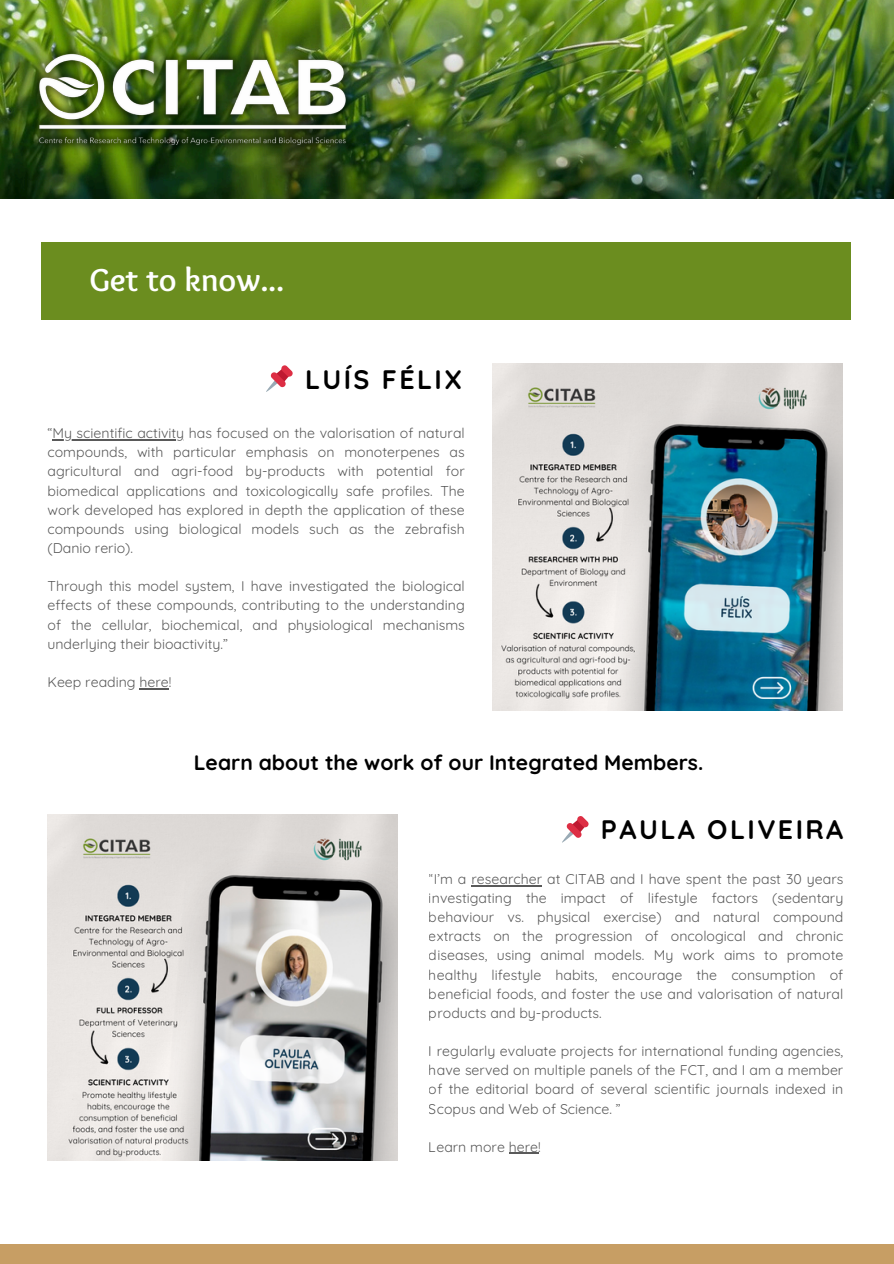
<style>
.page{position:relative;width:894px;height:1264px;background:#fff}
.page>*{position:absolute;margin:0;border:0;box-sizing:border-box;transform-origin:0 0}
.t1{font:700 33px "Sukar";color:#fff}
.t2{font:700 26.85px "Quicksand";letter-spacing:.09em;color:#000}
.t3{font:700 21px "Quicksand";color:#000}
.t4{font:14.1px/19.2px "Quicksand";color:#000;text-align:justify}
</style>
<div class="page">
<img style="left:0;top:0;width:893px;height:198px">
<img style="left:0;top:42px;width:385px;height:114px">
<div style="left:41px;top:242px;width:809px;height:77px;background:#6b8d1f"></div>
<div style="left:0;top:1244px;width:893px;height:19px;background:#c79e64"></div>
<img style="left:492px;top:363px;width:350px;height:347px">
<img style="left:47px;top:814px;width:350px;height:346px">
<hr style="left:52px;top:439px;width:132px;height:1px;background:#000">
<hr style="left:139px;top:688px;width:30px;height:1px;background:#000">
<hr style="left:471px;top:885px;width:71px;height:1px;background:#000">
<hr style="left:508px;top:1152px;width:30px;height:1px;background:#000">
<h1 class="t1" style="left:89px;top:261px;width:196px">Get to know...</h1>
<h2 class="t2" style="left:305px;top:362px;width:158px">LUÍS FÉLIX</h2>
<p class="t4" style="left:47px;top:423px;width:418px">“My scientific activity has focused on the valorisation of natural compounds, with particular emphasis on monoterpenes as agricultural and agri-food by-products with potential for biomedical applications and toxicologically safe profiles. The work developed has explored in depth the application of these compounds using biological models such as the zebrafish (Danio rerio).</p>
<p class="t4" style="left:47px;top:576px;width:418px">Through this model system, I have investigated the biological effects of these compounds, contributing to the understanding of the cellular, biochemical, and physiological mechanisms underlying their bioactivity.”</p>
<p class="t4" style="left:47px;top:672px;width:125px">Keep reading here!</p>
<h3 class="t3" style="left:194px;top:749px;width:511px">Learn about the work of our Integrated Members.</h3>
<h2 class="t2" style="left:600px;top:812px;width:244px">PAULA OLIVEIRA</h2>
<p class="t4" style="left:429px;top:868px;width:416px">“I’m a researcher at CITAB and I have spent the past 30 years investigating the impact of lifestyle factors (sedentary behaviour vs. physical exercise) and natural compound extracts on the progression of oncological and chronic diseases, using animal models. My work aims to promote healthy lifestyle habits, encourage the consumption of beneficial foods, and foster the use and valorisation of natural products and by-products.</p>
<p class="t4" style="left:429px;top:1041px;width:416px">I regularly evaluate projects for international funding agencies, have served on multiple panels of the FCT, and I am a member of the editorial board of several scientific journals indexed in Scopus and Web of Science. ”</p>
<p class="t4" style="left:429px;top:1136px;width:113px">Learn more here!</p>
</div>
